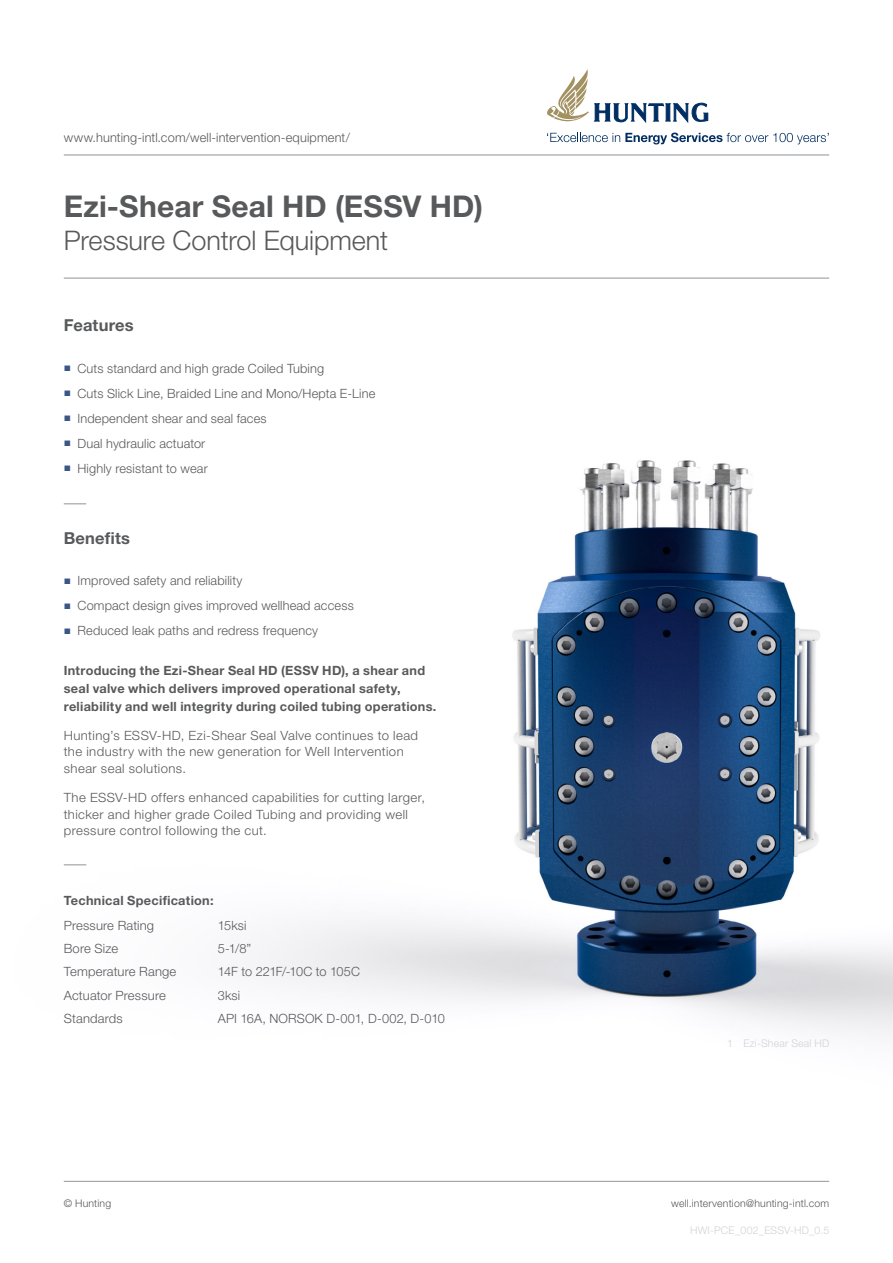
<style>
.page{position:relative;width:893px;height:1263px;background:#fff}
.page>*{position:absolute;margin:0;border:0;box-sizing:border-box;transform-origin:0 0}
.t1{font:700 30px "Helvetica Neue LT Pro";letter-spacing:.005em;color:#58595b}
.t2{font:300 27px "Helvetica Neue LT Pro";letter-spacing:-.005em;color:#58595b}
.t3{font:700 16.5px "Helvetica Neue LT Pro";letter-spacing:.01em;color:#58595b}
.t4{font:300 12.75px/23.2px "Helvetica Neue LT Pro";letter-spacing:.015em;color:#58595b}
.t5{font:700 12.75px/18px "Helvetica Neue LT Pro";letter-spacing:.02em;color:#58595b}
.t6{font:300 10.5px "Helvetica Neue LT Pro";letter-spacing:.015em;color:#58595b}
.t7{font:300 10.5px "Helvetica Neue LT Pro";letter-spacing:.02em;color:#d1d3d4}
.s1{font-family:"Times New Roman";font-weight:400;font-size:12px;color:#3a5686}
</style>
<div class="page">
<img style="left:63px;top:460px;width:830px;height:575px">
<hr style="left:64px;top:155px;width:765px;height:1px;background:#8e9398">
<svg style="left:547px;top:133px;width:282px;height:11px"></svg>
<svg style="left:547px;top:69px;width:42px;height:53px"></svg>
<svg style="left:595px;top:103px;width:113px;height:20px"></svg>
<hr style="left:64px;top:1181px;width:765px;height:1px;background:#939598">
<hr style="left:64px;top:278px;width:765px;height:1px;background:#8e9398">
<svg style="left:64px;top:503px;width:22px;height:1px"></svg>
<svg style="left:64px;top:864px;width:22px;height:1px"></svg>
<p class="t4" style="left:64px;top:126px;width:288px">www.hunting-intl.com/well-intervention-equipment/</p>
<h1 class="t1" style="left:64px;top:188px;width:421px">Ezi-Shear Seal HD (ESSV HD)</h1>
<h2 class="t2" style="left:64px;top:223px;width:326px">Pressure Control Equipment</h2>
<p class="t3" style="left:64px;top:315px;width:71px">Features</p>
<p class="t4" style="left:64px;top:356px;width:262px"><span class="s1">■</span> Cuts standard and high grade Coiled Tubing</p>
<p class="t4" style="left:64px;top:381px;width:313px"><span class="s1">■</span> Cuts Slick Line, Braided Line and Mono/Hepta E-Line</p>
<p class="t4" style="left:64px;top:406px;width:204px"><span class="s1">■</span> Independent shear and seal faces</p>
<p class="t4" style="left:64px;top:431px;width:143px"><span class="s1">■</span> Dual hydraulic actuator</p>
<p class="t4" style="left:64px;top:456px;width:145px"><span class="s1">■</span> Highly resistant to wear</p>
<p class="t3" style="left:64px;top:528px;width:68px">Benefits</p>
<p class="t4" style="left:64px;top:569px;width:180px"><span class="s1">■</span> Improved safety and reliability</p>
<p class="t4" style="left:64px;top:594px;width:292px"><span class="s1">■</span> Compact design gives improved wellhead access</p>
<p class="t4" style="left:64px;top:619px;width:256px"><span class="s1">■</span> Reduced leak paths and redress frequency</p>
<p class="t5" style="left:64px;top:661px;width:374px">Introducing the Ezi-Shear Seal HD (ESSV HD), a shear and seal valve which delivers improved operational safety, reliability and well integrity during coiled tubing operations.</p>
<p class="t4" style="left:64px;top:727px;width:356px;line-height:16.5px">Hunting’s ESSV-HD, Ezi-Shear Seal Valve continues to lead the industry with the new generation for Well Intervention shear seal solutions.</p>
<p class="t4" style="left:64px;top:789px;width:363px;line-height:16.5px">The ESSV-HD offers enhanced capabilities for cutting larger, thicker and higher grade Coiled Tubing and providing well pressure control following the cut.</p>
<p class="t5" style="left:64px;top:891px;width:151px">Technical Specification:</p>
<p class="t4" style="left:64px;top:913px;width:114px">Pressure Rating<br>Bore Size<br>Temperature Range<br>Actuator Pressure<br>Standards</p>
<p class="t4" style="left:218px;top:913px;width:228px">15ksi<br>5-1/8”<br>14F to 221F/-10C to 105C<br>3ksi<br>API 16A, NORSOK D-001, D-002, D-010</p>
<p class="t7" style="left:727px;top:1037px;width:104px">1 Ezi-Shear Seal HD</p>
<p class="t6" style="left:64px;top:1196px;width:49px">© Hunting</p>
<p class="t6" style="left:671px;top:1196px;width:159px">well.intervention@hunting-intl.com</p>
<p class="t7" style="left:690px;top:1223px;width:140px">HWI-PCE_002_ESSV-HD_0.5</p>
</div>
